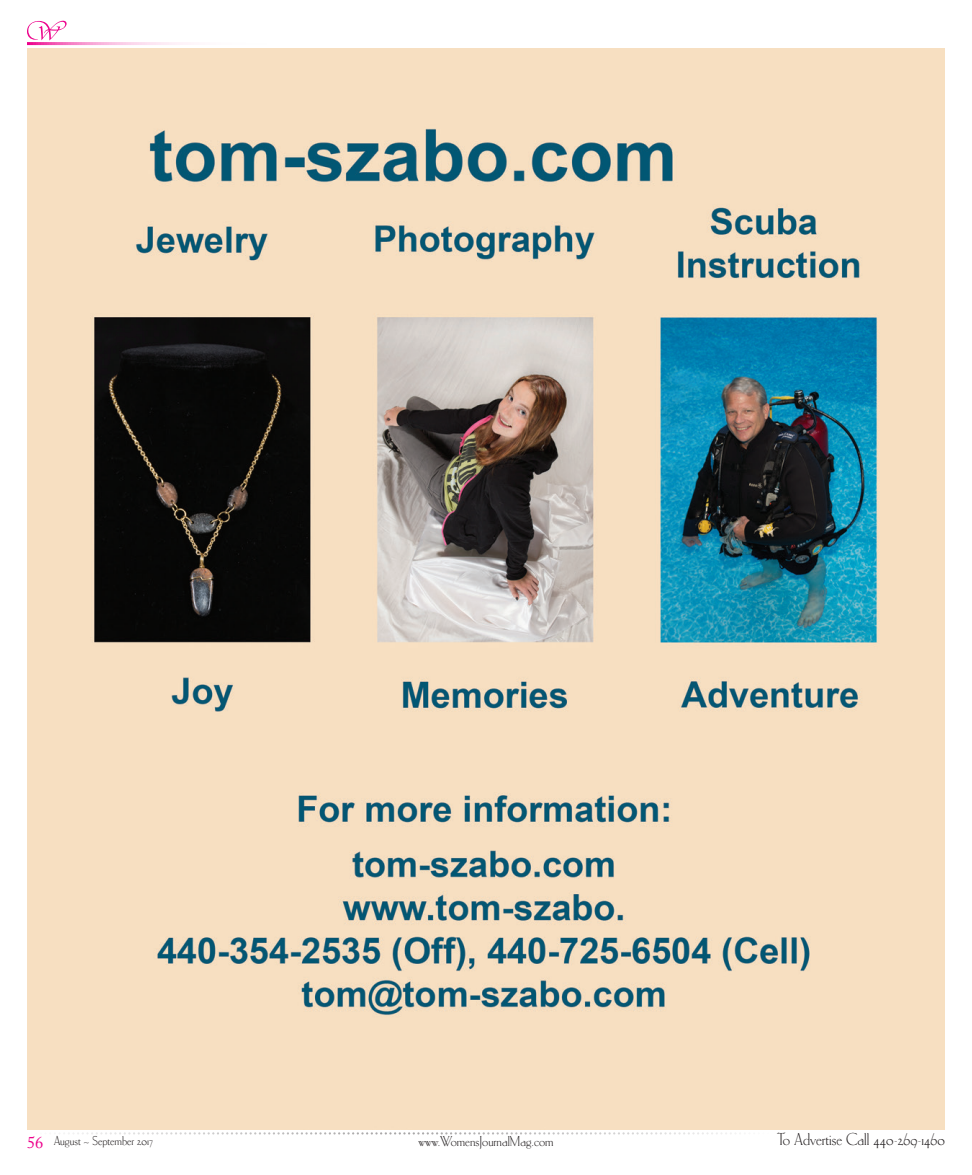
<style>
.page{position:relative;width:972px;height:1175px;background:#fff}
.page>*{position:absolute;margin:0;border:0;box-sizing:border-box;transform-origin:0 0}
.t1{font:18px "Carlton Std";color:#231f20}
.t2{font:15px "Carlton Std";color:#231f20}
.t3{font:13.5px "Carlton Com";color:#231f20}
.s1{font-family:"Adobe Caslon Pro";font-size:16.5px;color:#ed028c}
</style>
<div class="page">
<img style="left:27px;top:49px;width:918px;height:1080px">
<svg style="left:64px;top:1132px;width:672px;height:2px"></svg>
<hr style="left:27px;top:42px;width:695px;height:3px;background:#ed028c">
<svg style="left:27px;top:21px;width:40px;height:19px"></svg>
<p class="t3" style="left:27px;top:1134px;width:127px"><span class="s1">56</span> August ~ September 2017</p>
<p class="t2" style="left:418px;top:1134px;width:137px">www.WomensJournalMag.com</p>
<p class="t1" style="left:777px;top:1130px;width:169px">To Advertise Call 440-269-1460</p>
</div>
